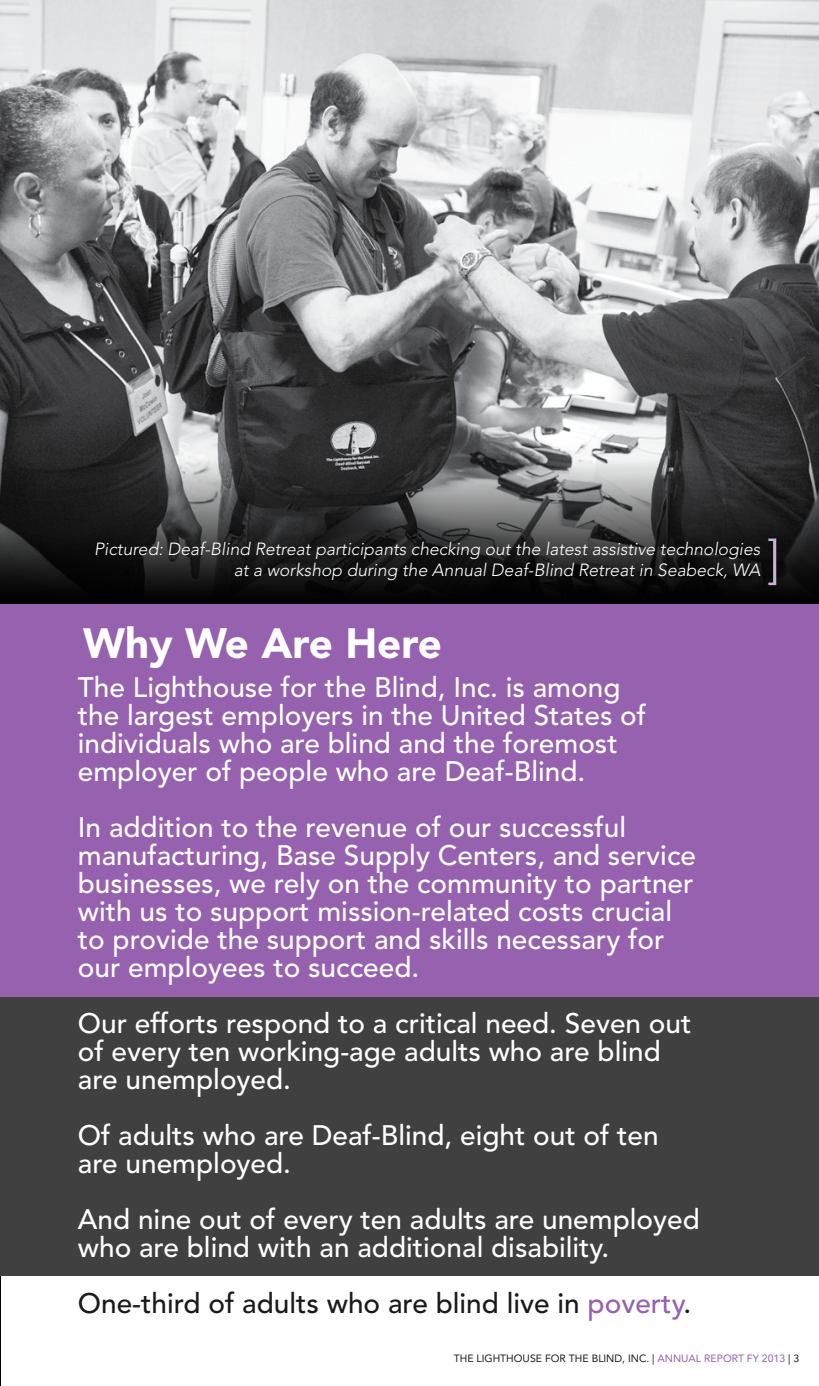
<style>
.page{position:relative;width:819px;height:1386px;background:#fff}
.page>*{position:absolute;margin:0;border:0;box-sizing:border-box;transform-origin:0 0}
.t1{font:300 52.5px "Avenir LT Std";color:#cab0d7}
.t2{font:900 42px "Avenir LT Std";color:#fff}
.t3{font:500 28px/28px "Avenir LT Std";color:#fff}
.t4{font:500 28px "Avenir LT Std";color:#1a1a1a}
.t5{font:italic 300 17.5px/21px "Avenir LT Std";color:#fff;text-align:right}
.t6{font:10.5px "Avenir LT Std";color:#1a1a1a}
.s1{color:#9661af}
</style>
<div class="page">
<hr style="left:0;top:709px;width:1px;height:677px;background:#010101">
<div style="left:0;top:0;width:819px;height:1276px;background:#9661af"></div>
<img style="left:0;top:0;width:819px;height:459px">
<svg style="left:0;top:459px;width:819px;height:144px;background:#2e2e2f"></svg>
<div style="left:0;top:997px;width:819px;height:279px;background:#404040"></div>
<p class="t5" style="left:94px;top:539px;width:668px">Pictured: Deaf-Blind Retreat participants checking out the latest assistive technologies at a workshop during the Annual Deaf-Blind Retreat in Seabeck, WA</p>
<h1 class="t1" style="left:766px;top:528px;width:15px">]</h1>
<h2 class="t2" style="left:83px;top:617px;width:360px">Why We Are Here</h2>
<p class="t3" style="left:78px;top:674px;width:570px">The Lighthouse for the Blind, Inc. is among the largest employers in the United States of individuals who are blind and the foremost employer of people who are Deaf-Blind.</p>
<p class="t3" style="left:78px;top:814px;width:620px">In addition to the revenue of our successful manufacturing, Base Supply Centers, and service businesses, we rely on the community to partner with us to support mission-related costs crucial to provide the support and skills necessary for our employees to succeed.</p>
<p class="t3" style="left:78px;top:1010px;width:615px">Our efforts respond to a critical need. Seven out of every ten working-age adults who are blind are unemployed.</p>
<p class="t3" style="left:78px;top:1122px;width:582px">Of adults who are Deaf-Blind, eight out of ten are unemployed.</p>
<p class="t3" style="left:78px;top:1206px;width:623px">And nine out of every ten adults are unemployed who are blind with an additional disability.</p>
<p class="t4" style="left:78px;top:1287px;width:615px">One-third of adults who are blind live in <span class="s1">poverty</span>.</p>
<p class="t6" style="left:454px;top:1353px;width:347px">THE LIGHTHOUSE FOR THE BLIND, INC. | <span class="s1">ANNUAL REPORT FY 2013</span> | 3</p>
</div>
